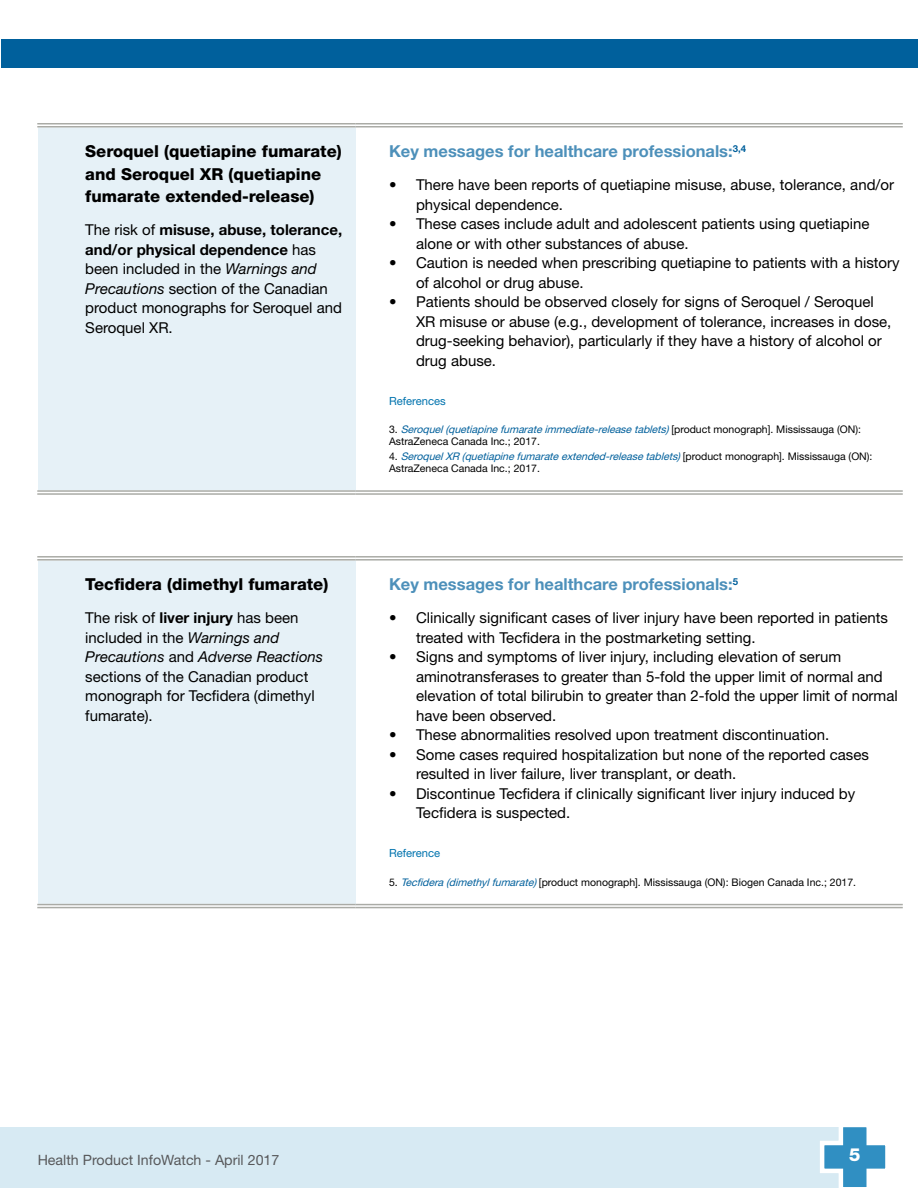
<style>
.page{position:relative;width:918px;height:1188px;background:#fff}
.page>*{position:absolute;margin:0;border:0;box-sizing:border-box;transform-origin:0 0}
.t1{font:800 18px "Helvetica Neue LT Std";color:#fff}
.Recap_-_Product{font:800 16.5px/22.5px "Helvetica Neue LT Std";color:#000}
.Text_-_Body{font:700 16.5px "Helvetica Neue LT Std";color:#4d90ba}
.Text_-_Body-2{font:15px/19.5px "Helvetica Neue LT Std";color:#000}
.t2{font:14.25px "Helvetica Neue LT Std";color:#58595b}
.Reference_Title{font:11.25px "Helvetica Neue LT Std";color:#0073ae}
.Text_-_Body-3{font:10.5px/12px "Helvetica Neue LT Std";color:#000}
.s1{font-weight:700}
.s2{font-style:italic}
.s3{font-style:italic;color:#00609c}
</style>
<div class="page">
<div style="left:1px;top:1127px;width:854px;height:61px;background:#d7eaf3"></div>
<hr style="left:0;top:1127px;width:1px;height:61px;background:#d7eaf3">
<svg style="left:820px;top:1127px;width:66px;height:61px"></svg>
<div style="left:1px;top:39px;width:917px;height:29px;background:#00609c"></div>
<div style="left:38px;top:125px;width:317px;height:368px;background:#e6f1f7"></div>
<svg style="left:37px;top:124px;width:318px;height:2px"></svg>
<svg style="left:355px;top:124px;width:548px;height:1px"></svg>
<div style="left:37px;top:490px;width:318px;height:5px;background:#fff"></div>
<hr style="left:37px;top:123px;width:318px;height:1px;background:#aaaba6">
<hr style="left:37px;top:126px;width:318px;height:2px;background:#aaaba6">
<hr style="left:355px;top:123px;width:548px;height:1px;background:#aaaba6">
<hr style="left:355px;top:126px;width:548px;height:2px;background:#aaaba6">
<hr style="left:37px;top:490px;width:318px;height:2px;background:#aaaba6">
<hr style="left:37px;top:493px;width:318px;height:2px;background:#aaaba6">
<hr style="left:355px;top:490px;width:548px;height:2px;background:#aaaba6">
<hr style="left:355px;top:493px;width:548px;height:2px;background:#aaaba6">
<div style="left:38px;top:558px;width:317px;height:348px;background:#e6f1f7"></div>
<div style="left:37px;top:556px;width:318px;height:5px;background:#fff"></div>
<hr style="left:37px;top:904px;width:318px;height:4px;background:#ededec">
<hr style="left:355px;top:904px;width:548px;height:4px;background:#ececeb">
<hr style="left:37px;top:556px;width:318px;height:2px;background:#aaaba6">
<hr style="left:37px;top:559px;width:318px;height:2px;background:#aaaba6">
<hr style="left:355px;top:556px;width:548px;height:2px;background:#aaaba6">
<hr style="left:355px;top:559px;width:548px;height:2px;background:#aaaba6">
<hr style="left:37px;top:904px;width:318px;height:1px;background:#aaaba6">
<hr style="left:37px;top:907px;width:318px;height:1px;background:#aaaba6">
<hr style="left:355px;top:904px;width:548px;height:1px;background:#aaaba6">
<hr style="left:355px;top:907px;width:548px;height:1px;background:#aaaba6">
<p class="Recap_-_Product" style="left:85px;top:140px;width:258px">Seroquel (quetiapine fumarate) and Seroquel XR (quetiapine fumarate extended-release)</p>
<p class="Text_-_Body-2" style="left:85px;top:220px;width:258px">The risk of <span class="s1">misuse, abuse, tolerance, and/or physical dependence</span> has been included in the <span class="s2">Warnings and<br>Precautions</span> section of the Canadian product monographs for Seroquel and<br>Seroquel XR.</p>
<p class="Recap_-_Product" style="left:85px;top:573px;width:244px">Tecfidera (dimethyl fumarate)</p>
<p class="Text_-_Body-2" style="left:85px;top:608px;width:239px">The risk of <span class="s1">liver injury</span> has been included in the <span class="s2">Warnings and<br>Precautions</span> and <span class="s2">Adverse Reactions </span>sections of the Canadian product monograph for Tecfidera (dimethyl fumarate).</p>
<p class="Text_-_Body" style="left:389px;top:141px;width:359px">Key messages for healthcare professionals:<sup>3,4</sup></p>
<p class="Text_-_Body-2" style="left:416px;top:175px;width:480px;text-indent:-27px">• There have been reports of quetiapine misuse, abuse, tolerance, and/or physical dependence.</p>
<p class="Text_-_Body-2" style="left:416px;top:214px;width:455px;text-indent:-27px">• These cases include adult and adolescent patients using quetiapine alone or with other substances of abuse.</p>
<p class="Text_-_Body-2" style="left:416px;top:253px;width:485px;text-indent:-27px">• Caution is needed when prescribing quetiapine to patients with a history of alcohol or drug abuse.</p>
<p class="Text_-_Body-2" style="left:416px;top:292px;width:477px;text-indent:-27px">• Patients should be observed closely for signs of Seroquel / Seroquel XR misuse or abuse (e.g., development of tolerance, increases in dose, drug-seeking behavior), particularly if they have a history of alcohol or drug abuse.</p>
<p class="Reference_Title" style="left:389px;top:394px;width:58px">References</p>
<p class="Text_-_Body-3" style="left:389px;top:423px;width:474px">3 . <span class="s3">Seroquel(quetiapinefumarateimmediate-releasetablets)</span> [ p r o d u c t m o n o g r a p h ] . M i s s i s s a u g a ( O N ) :<br>AstraZeneca Canada Inc.; 2017.</p>
<p class="Text_-_Body-3" style="left:389px;top:450px;width:485px">4 . <span class="s3">SeroquelXR (quetiapinefumarateextended-releasetablets)</span> [ p r o d u c t m o n o g r a p h ] . M i s s i s s a u g a ( O N ) :<br>AstraZeneca Canada Inc.; 2017.</p>
<p class="Text_-_Body" style="left:389px;top:574px;width:351px">Key messages for healthcare professionals:<sup>5</sup></p>
<p class="Text_-_Body-2" style="left:416px;top:608px;width:473px;text-indent:-27px">• Clinically significant cases of liver injury have been reported in patients treated with Tecfidera in the postmarketing setting.</p>
<p class="Text_-_Body-2" style="left:416px;top:647px;width:483px;text-indent:-27px">• Signs and symptoms of liver injury, including elevation of serum aminotransferases to greater than 5-fold the upper limit of normal and elevation of total bilirubin to greater than 2-fold the upper limit of normal have been observed.</p>
<p class="Text_-_Body-2" style="left:389px;top:725px;width:442px">• These abnormalities resolved upon treatment discontinuation.</p>
<p class="Text_-_Body-2" style="left:416px;top:745px;width:454px;text-indent:-27px">• Some cases required hospitalization but none of the reported cases resulted in liver failure, liver transplant, or death.</p>
<p class="Text_-_Body-2" style="left:416px;top:784px;width:441px;text-indent:-27px">• Discontinue Tecfidera if clinically significant liver injury induced by<br>Tecfidera is suspected.</p>
<p class="Reference_Title" style="left:389px;top:847px;width:53px">Reference</p>
<p class="Text_-_Body-3" style="left:389px;top:876px;width:469px">5. <span class="s3">Tecfidera(dimethylfumarate)</span> [product monograph]. Mississauga (ON): Biogen Canada Inc.; 2017.</p>
<p class="t2" style="left:38px;top:1152px;width:243px">Health Product InfoWatch - April 2017</p>
<p class="t1" style="left:849px;top:1144px;width:13px">5</p>
</div>
